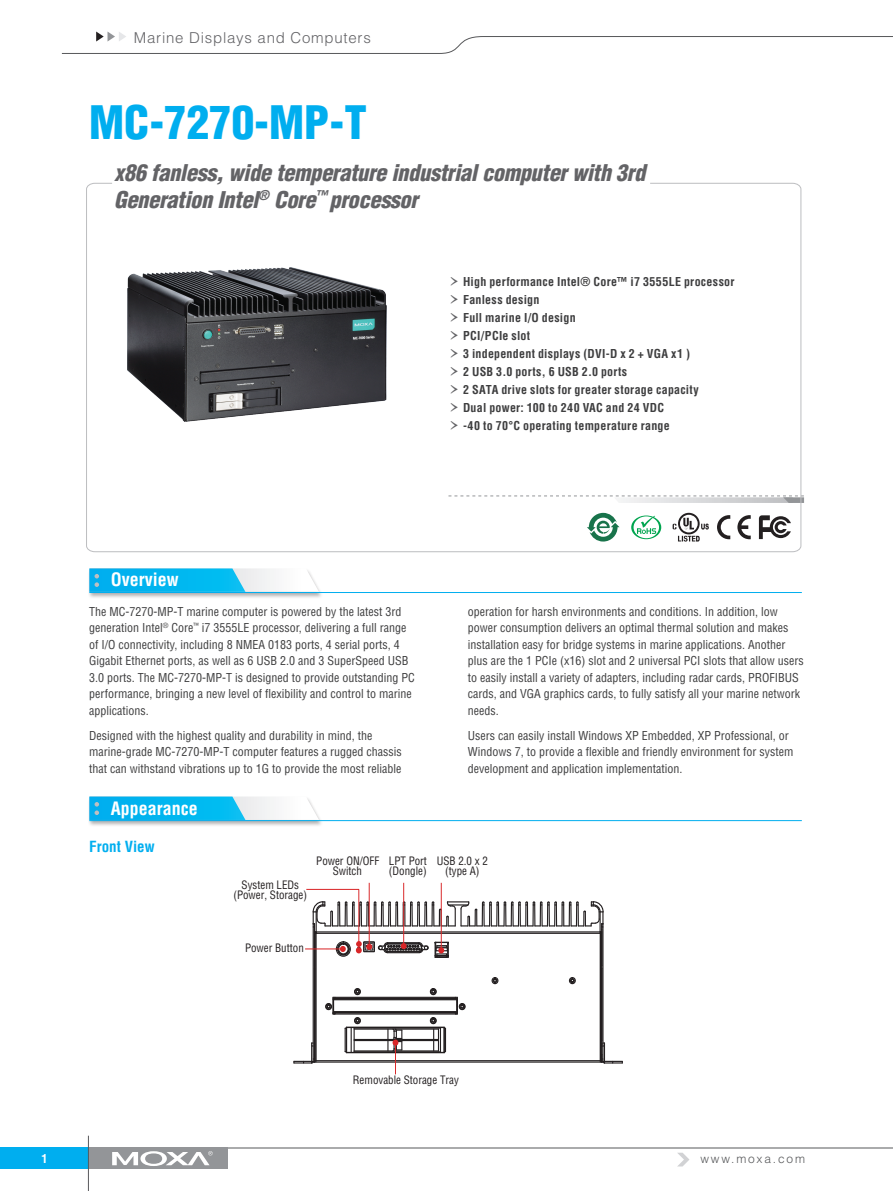
<style>
.page{position:relative;width:893px;height:1191px;background:#fff}
.page>*{position:absolute;margin:0;border:0;box-sizing:border-box;transform-origin:0 0}
.pro_name{font:900 condensed 45px "Helvetica";color:#00aeef}
.pro_des{font:italic 900 condensed 22.5px/27px "Helvetica";letter-spacing:-.015em;color:#636366}
.topic{font:700 condensed 18px "Helvetica";color:#fff}
.t1{font:300 15px "Helvetica";letter-spacing:.05em;color:#636366}
.t2{font:700 condensed 15px "Helvetica";color:#00aeef}
.body{font:condensed 12px/16.5px "Helvetica";color:#3e3e3f}
.t3{font:700 condensed 12px "Helvetica";letter-spacing:.02em;color:#3e3e3f}
.t4{font:300 12px "Helvetica";letter-spacing:.15em;color:#57585a}
.t5{font:700 condensed 12px "Helvetica";color:#fff}
.t6{font:condensed 11.4px/9.8px "Helvetica";color:#231f20;text-align:center}
.s1{font-family:"Garamond Premr Pro";font-weight:400;font-stretch:normal;font-size:24px;color:#636366}
</style>
<div class="page">
<svg style="left:61px;top:32px;width:832px;height:22px"></svg>
<hr style="left:0;top:1147px;width:893px;height:1px;background:#57585a">
<div style="left:0;top:1147px;width:90px;height:22px;background:#00aeef"></div>
<div style="left:90px;top:1147px;width:138px;height:22px;background:#939598"></div>
<svg style="left:112px;top:1151px;width:101px;height:15px"></svg>
<hr style="left:88px;top:1135px;width:1px;height:56px;background:#59595c">
<svg style="left:678px;top:1152px;width:11px;height:14px"></svg>
<svg style="left:86px;top:182px;width:716px;height:370px"></svg>
<svg style="left:717px;top:515px;width:13px;height:24px"></svg>
<svg style="left:737px;top:515px;width:14px;height:24px"></svg>
<svg style="left:759px;top:515px;width:32px;height:24px"></svg>
<svg style="left:673px;top:513px;width:36px;height:28px"></svg>
<svg style="left:587px;top:513px;width:32px;height:28px"></svg>
<img style="left:628px;top:513px;width:36px;height:28px">
<svg style="left:631px;top:515px;width:30px;height:24px"></svg>
<img style="left:128px;top:268px;width:258px;height:153px">
<hr style="left:313px;top:924px;width:1px;height:138px;background:#231f20">
<hr style="left:314px;top:932px;width:1px;height:128px;background:#231f20">
<hr style="left:315px;top:932px;width:1px;height:130px;background:#231f20">
<hr style="left:314px;top:1061px;width:288px;height:1px;background:#231f20">
<hr style="left:315px;top:1060px;width:287px;height:1px;background:#231f20">
<hr style="left:346px;top:1052px;width:98px;height:1px;background:#231f20">
<hr style="left:354px;top:1051px;width:86px;height:1px;background:#231f20">
<hr style="left:354px;top:1050px;width:84px;height:1px;background:#231f20">
<hr style="left:354px;top:1040px;width:41px;height:1px;background:#231f20">
<hr style="left:396px;top:1040px;width:42px;height:1px;background:#231f20">
<hr style="left:354px;top:1039px;width:41px;height:1px;background:#231f20">
<hr style="left:396px;top:1039px;width:42px;height:1px;background:#231f20">
<hr style="left:354px;top:1028px;width:84px;height:1px;background:#231f20">
<hr style="left:347px;top:1027px;width:97px;height:1px;background:#231f20">
<hr style="left:346px;top:1026px;width:98px;height:1px;background:#231f20">
<hr style="left:333px;top:1013px;width:124px;height:1px;background:#231f20">
<hr style="left:333px;top:1012px;width:124px;height:1px;background:#231f20">
<hr style="left:334px;top:1011px;width:123px;height:1px;background:#231f20">
<hr style="left:334px;top:999px;width:123px;height:1px;background:#231f20">
<hr style="left:335px;top:998px;width:122px;height:1px;background:#231f20">
<hr style="left:333px;top:996px;width:124px;height:2px;background:#231f20">
<hr style="left:600px;top:933px;width:1px;height:127px;background:#231f20">
<hr style="left:601px;top:924px;width:1px;height:138px;background:#231f20">
<hr style="left:602px;top:924px;width:1px;height:138px;background:#231f20">
<svg style="left:293px;top:1040px;width:23px;height:24px"></svg>
<div style="left:325px;top:1003px;width:7px;height:7px;border:1px solid #231f20;border-radius:50%"></div>
<svg style="left:326px;top:997px;width:10px;height:17px"></svg>
<div style="left:354px;top:1017px;width:7px;height:7px;border:1px solid #231f20;border-radius:50%"></div>
<svg style="left:345px;top:1013px;width:15px;height:39px"></svg>
<div style="left:354px;top:988px;width:7px;height:7px;border:1px solid #231f20;border-radius:50%"></div>
<svg style="left:354px;top:988px;width:6px;height:6px"></svg>
<div style="left:430px;top:988px;width:7px;height:7px;border:1px solid #231f20;border-radius:50%"></div>
<svg style="left:430px;top:1013px;width:16px;height:39px"></svg>
<svg style="left:430px;top:988px;width:6px;height:6px"></svg>
<div style="left:459px;top:1003px;width:7px;height:7px;border:1px solid #231f20;border-radius:50%"></div>
<svg style="left:600px;top:1040px;width:23px;height:24px"></svg>
<svg style="left:454px;top:997px;width:11px;height:17px"></svg>
<div style="left:491px;top:977px;width:7px;height:7px;border:1px solid #231f20;border-radius:50%"></div>
<div style="left:569px;top:977px;width:7px;height:7px;border:1px solid #231f20;border-radius:50%"></div>
<svg style="left:492px;top:978px;width:5px;height:5px"></svg>
<svg style="left:570px;top:978px;width:5px;height:5px"></svg>
<hr style="left:403px;top:882px;width:1px;height:64px;background:#d92628">
<hr style="left:441px;top:882px;width:1px;height:68px;background:#d92628">
<hr style="left:305px;top:948px;width:38px;height:1px;background:#d92628">
<svg style="left:306px;top:888px;width:298px;height:70px"></svg>
<hr style="left:369px;top:882px;width:1px;height:64px;background:#d92628">
<div style="left:366px;top:943px;width:6px;height:7px;background:#d92628;border-radius:50%"></div>
<hr style="left:395px;top:1042px;width:1px;height:32px;background:#d92628">
<svg style="left:387px;top:1028px;width:15px;height:24px"></svg>
<div style="left:87px;top:568px;width:237px;height:31px;background:#231f20;opacity:.35"></div>
<svg style="left:89px;top:568px;width:230px;height:24px"></svg>
<hr style="left:89px;top:592px;width:713px;height:1px;background:#00aeef">
<div style="left:87px;top:796px;width:237px;height:31px;background:#231f20;opacity:.35"></div>
<svg style="left:89px;top:796px;width:230px;height:24px"></svg>
<hr style="left:89px;top:820px;width:713px;height:1px;background:#00aeef">
<p class="t1" style="left:134px;top:29px;width:238px">Marine Displays and Computers</p>
<p class="pro_name" style="left:89px;top:94px;width:279px">MC-7270-MP-T</p>
<p class="pro_des" style="left:114px;top:159px;width:532px">x86 fanless, wide temperature industrial computer with 3rd<br>Generation Intel<sup>®</sup> Core<sup>™</sup> processor</p>
<p class="t3" style="left:448px;top:274px;width:288px"><span class="s1">›</span> High performance Intel® Core™ i7 3555LE processor</p>
<p class="t3" style="left:448px;top:292px;width:92px"><span class="s1">›</span> Fanless design</p>
<p class="t3" style="left:448px;top:310px;width:129px"><span class="s1">›</span> Full marine I/O design</p>
<p class="t3" style="left:448px;top:328px;width:83px"><span class="s1">›</span> PCI/PCIe slot</p>
<p class="t3" style="left:448px;top:346px;width:243px"><span class="s1">›</span> 3 independent displays (DVI-D x 2 + VGA x1 )</p>
<p class="t3" style="left:448px;top:364px;width:180px"><span class="s1">›</span> 2 USB 3.0 ports, 6 USB 2.0 ports</p>
<p class="t3" style="left:448px;top:382px;width:252px"><span class="s1">›</span> 2 SATA drive slots for greater storage capacity</p>
<p class="t3" style="left:448px;top:400px;width:217px"><span class="s1">›</span> Dual power: 100 to 240 VAC and 24 VDC</p>
<p class="t3" style="left:448px;top:418px;width:223px"><span class="s1">›</span> -40 to 70°C operating temperature range</p>
<p class="topic" style="left:111px;top:569px;width:69px">Overview</p>
<p class="body" style="left:89px;top:602px;width:327px">The MC-7270-MP-T marine computer is powered by the latest 3rd generation Intel<sup>®</sup> Core<sup>™</sup> i7 3555LE processor, delivering a full range of I/O connectivity, including 8 NMEA 0183 ports, 4 serial ports, 4<br>Gigabit Ethernet ports, as well as 6 USB 2.0 and 3 SuperSpeed USB 3.0 ports. The MC-7270-MP-T is designed to provide outstanding PC performance, bringing a new level of flexibility and control to marine applications.</p>
<p class="body" style="left:89px;top:726px;width:314px">Designed with the highest quality and durability in mind, the marine-grade MC-7270-MP-T computer features a rugged chassis that can withstand vibrations up to 1G to provide the most reliable</p>
<p class="topic" style="left:111px;top:797px;width:88px">Appearance</p>
<p class="t2" style="left:89px;top:837px;width:67px">Front View</p>
<p class="body" style="left:468px;top:602px;width:337px">operation for harsh environments and conditions. In addition, low power consumption delivers an optimal thermal solution and makes installation easy for bridge systems in marine applications. Another plus are the 1 PCIe (x16) slot and 2 universal PCI slots that allow users to easily install a variety of adapters, including radar cards, PROFIBUS cards, and VGA graphics cards, to fully satisfy all your marine network needs.</p>
<p class="body" style="left:468px;top:726px;width:327px">Users can easily install Windows XP Embedded, XP Professional, or<br>Windows 7, to provide a flexible and friendly environment for system development and application implementation.</p>
<p class="t6" style="left:233px;top:880px;width:75px">System LEDs (Power, Storage)</p>
<p class="t6" style="left:316px;top:855px;width:65px">Power ON/OFF<br>Switch</p>
<p class="t6" style="left:389px;top:855px;width:40px;text-align:left">LPT Port (Dongle)</p>
<p class="t6" style="left:437px;top:855px;width:53px">USB 2.0 x 2 (type A)</p>
<p class="t6" style="left:245px;top:942px;width:60px">Power Button</p>
<p class="t6" style="left:353px;top:1074px;width:107px">Removable Storage Tray</p>
<p class="t5" style="left:41px;top:1151px;width:7px">1</p>
<p class="t4" style="left:700px;top:1151px;width:106px">www.moxa.com</p>
</div>
